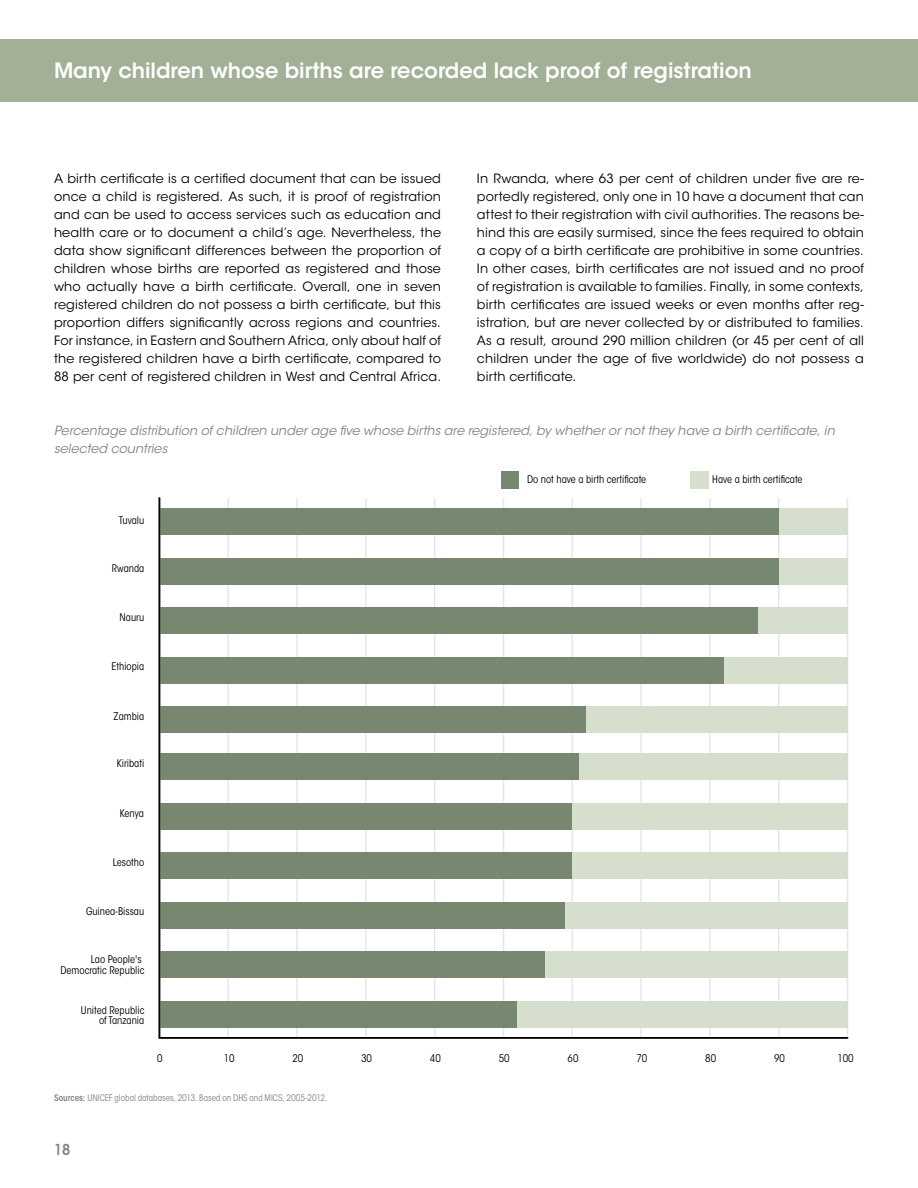
<style>
.page{position:relative;width:918px;height:1188px;background:#fff}
.page>*{position:absolute;margin:0;border:0;box-sizing:border-box;transform-origin:0 0}
.t1{font:600 21px "ITC Avant Garde Std";color:#fff}
.t2{font:600 condensed 15px "ITC Avant Garde Std";color:#808285}
.t3{font:12.75px/18px "ITC Avant Garde Std";letter-spacing:.015em;color:#000;text-align:justify}
.t4{font:italic 12.75px/18px "ITC Avant Garde Std";color:#808285}
.t5{font:condensed 10.5px/10.5px "ITC Avant Garde Std";color:#000;text-align:right}
.t6{font:condensed 9px "ITC Avant Garde Std";color:#808285}
.s1{font-weight:600}
</style>
<div class="page">
<div style="left:0;top:39px;width:918px;height:63px;background:#a1b096"></div>
<div style="left:501px;top:471px;width:18px;height:18px;background:#788870"></div>
<div style="left:690px;top:471px;width:18px;height:18px;background:#d6dece"></div>
<hr style="left:159px;top:1037px;width:689px;height:2px;background:#000">
<hr style="left:228px;top:498px;width:1px;height:540px;background:#e6e7e8">
<hr style="left:296px;top:498px;width:2px;height:540px;background:#e6e7e8">
<hr style="left:365px;top:498px;width:2px;height:540px;background:#e6e7e8">
<hr style="left:434px;top:498px;width:1px;height:540px;background:#e6e7e8">
<hr style="left:503px;top:498px;width:1px;height:540px;background:#e6e7e8">
<hr style="left:572px;top:498px;width:1px;height:540px;background:#e6e7e8">
<hr style="left:640px;top:498px;width:2px;height:540px;background:#e6e7e8">
<hr style="left:709px;top:498px;width:2px;height:540px;background:#e6e7e8">
<hr style="left:778px;top:498px;width:1px;height:540px;background:#e6e7e8">
<hr style="left:847px;top:498px;width:1px;height:540px;background:#e6e7e8">
<div style="left:779px;top:508px;width:68px;height:28px;background:#d6dece"></div>
<div style="left:779px;top:558px;width:69px;height:27px;background:#d6dece"></div>
<div style="left:758px;top:607px;width:90px;height:27px;background:#d6dece"></div>
<div style="left:724px;top:657px;width:123px;height:27px;background:#d6dece"></div>
<div style="left:586px;top:706px;width:262px;height:27px;background:#d6dece"></div>
<div style="left:579px;top:753px;width:269px;height:27px;background:#d6dece"></div>
<div style="left:572px;top:803px;width:276px;height:27px;background:#d6dece"></div>
<div style="left:572px;top:852px;width:276px;height:27px;background:#d6dece"></div>
<div style="left:565px;top:902px;width:283px;height:27px;background:#d6dece"></div>
<div style="left:545px;top:951px;width:303px;height:27px;background:#d6dece"></div>
<div style="left:517px;top:1001px;width:330px;height:27px;background:#d6dece"></div>
<div style="left:159px;top:508px;width:619px;height:28px;background:#788870"></div>
<div style="left:159px;top:558px;width:620px;height:27px;background:#788870"></div>
<div style="left:159px;top:607px;width:599px;height:27px;background:#788870"></div>
<div style="left:159px;top:657px;width:565px;height:27px;background:#788870"></div>
<div style="left:159px;top:706px;width:427px;height:27px;background:#788870"></div>
<div style="left:159px;top:753px;width:420px;height:27px;background:#788870"></div>
<div style="left:159px;top:803px;width:413px;height:27px;background:#788870"></div>
<div style="left:159px;top:852px;width:413px;height:27px;background:#788870"></div>
<div style="left:159px;top:902px;width:406px;height:27px;background:#788870"></div>
<div style="left:159px;top:951px;width:386px;height:27px;background:#788870"></div>
<div style="left:159px;top:1001px;width:358px;height:27px;background:#788870"></div>
<hr style="left:159px;top:498px;width:1px;height:540px;background:#000">
<hr style="left:159px;top:1037px;width:688px;height:2px;background:#000">
<h1 class="t1" style="left:54px;top:57px;width:699px">Many children whose births are recorded lack proof of registration</h1>
<p class="t3" style="left:54px;top:170px;width:389px">A birth certificate is a certified document that can be issued once a child is registered. As such, it is proof of registration and can be used to access services such as education and health care or to document a child’s age. Nevertheless, the data show significant differences between the proportion of children whose births are reported as registered and those who actually have a birth certificate. Overall, one in seven registered children do not possess a birth certificate, but this proportion differs significantly across regions and countries.<br>For instance, in Eastern and Southern Africa, only about half of the registered children have a birth certificate, compared to 88 per cent of registered children in West and Central Africa.</p>
<p class="t3" style="left:477px;top:170px;width:389px">In Rwanda, where 63 per cent of children under five are re&shy;portedly registered, only one in 10 have a document that can attest to their registration with civil authorities. The reasons be&shy;hind this are easily surmised, since the fees required to obtain a copy of a birth certificate are prohibitive in some countries.<br>In other cases, birth certificates are not issued and no proof of registration is available to families. Finally, in some contexts, birth certificates are issued weeks or even months after reg&shy;istration, but are never collected by or distributed to families.<br>As a result, around 290 million children (or 45 per cent of all children under the age of five worldwide) do not possess a birth certificate.</p>
<p class="t4" style="left:54px;top:422px;width:782px">Percentage distribution of children under age five whose births are registered, by whether or not they have a birth certificate, in selected countries</p>
<p class="t5" style="left:119px;top:515px;width:27px">Tuvalu</p>
<p class="t5" style="left:112px;top:563px;width:34px">Rwanda</p>
<p class="t5" style="left:120px;top:612px;width:26px">Nauru</p>
<p class="t5" style="left:112px;top:661px;width:34px">Ethiopia</p>
<p class="t5" style="left:114px;top:711px;width:32px">Zambia</p>
<p class="t5" style="left:117px;top:758px;width:29px">Kiribati</p>
<p class="t5" style="left:527px;top:474px;width:121px">Do not have a birth certificate</p>
<p class="t5" style="left:712px;top:474px;width:92px">Have a birth certificate</p>
<p class="t5" style="left:120px;top:808px;width:25px">Kenya</p>
<p class="t5" style="left:113px;top:857px;width:33px">Lesotho</p>
<p class="t5" style="left:86px;top:906px;width:60px">Guinea-Bissau</p>
<p class="t5" style="left:60px;top:954px;width:85px">Lao People's<br>Democratic Republic</p>
<p class="t5" style="left:81px;top:1005px;width:65px">United Republic of Tanzania</p>
<p class="t5" style="left:157px;top:1053px;width:7px">0</p>
<p class="t5" style="left:224px;top:1053px;width:12px">10</p>
<p class="t5" style="left:292px;top:1053px;width:12px">20</p>
<p class="t5" style="left:361px;top:1053px;width:12px">30</p>
<p class="t5" style="left:430px;top:1053px;width:12px">40</p>
<p class="t5" style="left:499px;top:1053px;width:12px">50</p>
<p class="t5" style="left:568px;top:1053px;width:12px">60</p>
<p class="t5" style="left:636px;top:1053px;width:12px">70</p>
<p class="t5" style="left:705px;top:1053px;width:12px">80</p>
<p class="t5" style="left:774px;top:1053px;width:12px">90</p>
<p class="t5" style="left:837px;top:1053px;width:18px">100</p>
<p class="t6" style="left:54px;top:1092px;width:275px"><span class="s1">Sources:</span> UNICEF global databases, 2013. Based on DHS and MICS, 2005-2012.</p>
<p class="t2" style="left:54px;top:1140px;width:18px">18</p>
</div>
